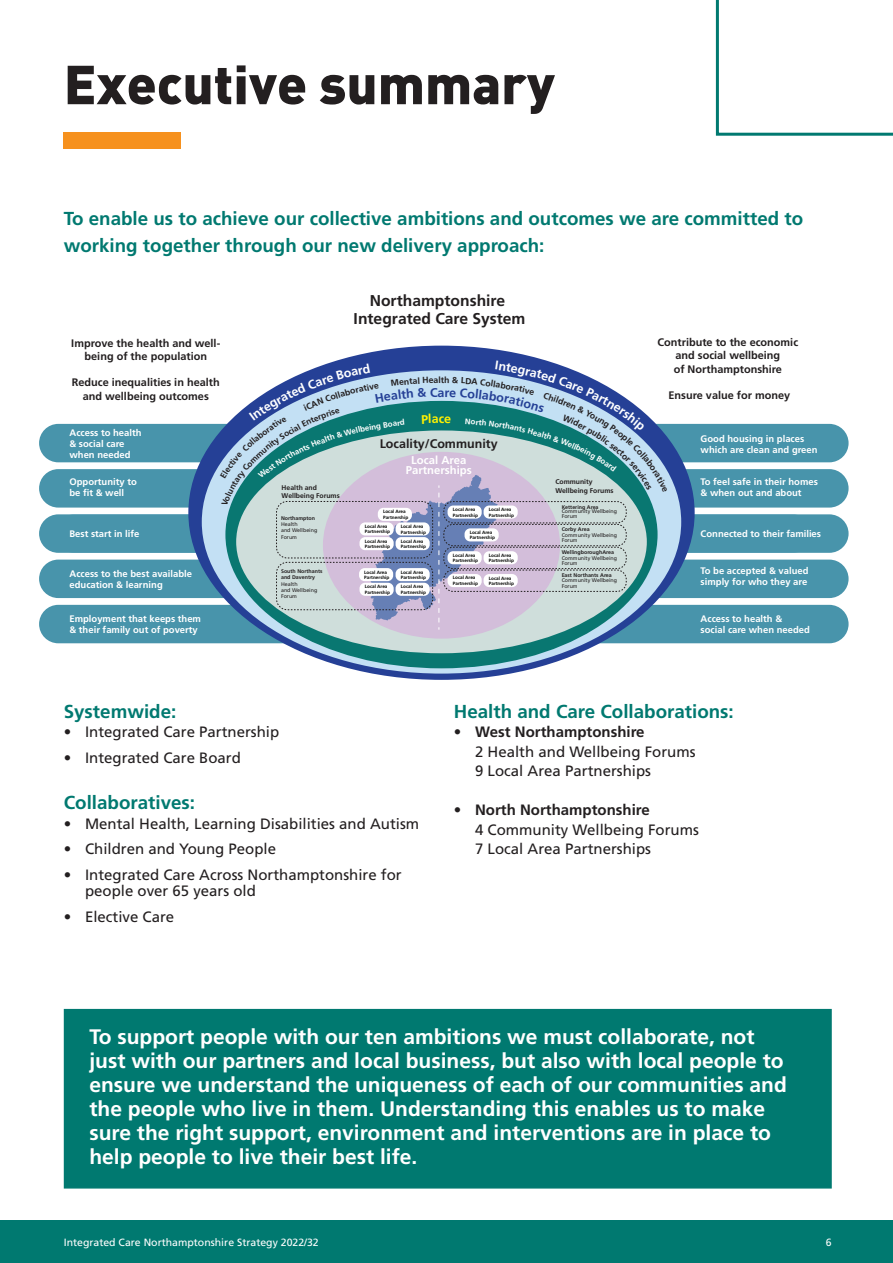
<style>
.page{position:relative;width:893px;height:1263px;background:#fff}
.page>*{position:absolute;margin:0;border:0;box-sizing:border-box;transform-origin:0 0}
.t1{font:900 54px "DIN";color:#231f20}
.t2{font:700 21px/24px "Frutiger LT Std";color:#fff}
.t3{font:700 18.75px/27px "Frutiger LT Std";color:#007970}
.t4{font:700 15.6px/18.8px "Frutiger LT Std";color:#231f20;text-align:center}
.t5{font:15px/16.5px "Frutiger LT Std";color:#231f20}
.t6{font:700 15px "Frutiger LT Std";color:#231f20}
.t7{font:700 12.45px "Frutiger LT Std";color:#231f20}
.t8{font:700 11.25px/9.6px "Frutiger LT Std";color:#fff;text-align:center}
.t9{font:700 10.95px/13px "Frutiger LT Std";color:#231f20;text-align:center}
.t10{font:10.5px "Frutiger LT Std";color:#fff}
.t11{font:700 9.45px/10.9px "Frutiger LT Std";color:#fff}
.t12{font:700 6.9px/8.2px "Frutiger LT Std";color:#231f20}
.t13{font:5.4px/5.4px "Frutiger LT Std";color:#231f20}
.t14{font:700 5.4px/6.4px "Frutiger LT Std";color:#231f20}
.t15{font:700 4.65px/5.6px "Frutiger LT Std";color:#040503}
.s1{font-weight:700}
.s2{font-weight:400}
</style>
<div class="page">
<svg style="left:716px;top:0;width:177px;height:136px"></svg>
<div style="left:64px;top:132px;width:117px;height:16px;background:#f6911e"></div>
<div style="left:0;top:1220px;width:893px;height:43px;background:#007970"></div>
<div style="left:64px;top:1009px;width:768px;height:179px;background:#007970"></div>
<div style="left:542px;top:424px;width:307px;height:38px;background:#4894ab;border-radius:19px"></div>
<div style="left:542px;top:469px;width:307px;height:39px;background:#4894ab;border-radius:19px"></div>
<div style="left:542px;top:514px;width:307px;height:39px;background:#4894ab;border-radius:19px"></div>
<div style="left:542px;top:560px;width:307px;height:38px;background:#4894ab;border-radius:19px"></div>
<div style="left:453px;top:605px;width:396px;height:38px;background:#4894ab;border-radius:19px"></div>
<div style="left:39px;top:424px;width:307px;height:38px;background:#4894ab;border-radius:19px"></div>
<div style="left:39px;top:469px;width:307px;height:39px;background:#4894ab;border-radius:19px"></div>
<div style="left:39px;top:514px;width:307px;height:39px;background:#4894ab;border-radius:19px"></div>
<div style="left:39px;top:560px;width:307px;height:38px;background:#4894ab;border-radius:19px"></div>
<div style="left:39px;top:605px;width:439px;height:38px;background:#4894ab;border-radius:19px"></div>
<div style="left:188px;top:346px;width:507px;height:334px;background:#254096;border-radius:50%"></div>
<div style="left:202px;top:370px;width:479px;height:304px;background:#c3e0f4;border-radius:50%"></div>
<div style="left:225px;top:401px;width:433px;height:267px;background:#097771;border-radius:50%"></div>
<svg style="left:236px;top:430px;width:411px;height:223px;background:#cfd9da"></svg>
<svg style="left:220px;top:361px;width:447px;height:269px"></svg>
<p class="t1" style="left:64px;top:49px;width:492px">Executive summary</p>
<p class="t3" style="left:64px;top:205px;width:741px">To enable us to achieve our collective ambitions and outcomes we are committed to working together through our new delivery approach:</p>
<p class="t9" style="left:71px;top:337px;width:150px">Improve the health and well&shy;being of the population</p>
<p class="t9" style="left:72px;top:376px;width:149px">Reduce inequalities in health and wellbeing outcomes</p>
<p class="t11" style="left:70px;top:428px;width:74px">Access to health &amp; social care when needed</p>
<p class="t11" style="left:70px;top:477px;width:69px">Opportunity to be fit &amp; well</p>
<p class="t11" style="left:70px;top:528px;width:71px">Best start in life</p>
<p class="t11" style="left:70px;top:568px;width:124px">Access to the best available education &amp; learning</p>
<p class="t11" style="left:70px;top:613px;width:133px">Employment that keeps them &amp; their family out of poverty</p>
<p class="t4" style="left:354px;top:291px;width:173px">Northamptonshire<br>Integrated Care System</p>
<p class="t12" style="left:282px;top:483px;width:60px">Health and<br>Wellbeing Forums</p>
<p class="t13" style="left:281px;top:514px;width:38px;line-height:6.4px"><span class="s1">Northampton<br></span>Health<br>and Wellbeing<br>Forum</p>
<p class="t14" style="left:281px;top:568px;width:43px">South Northants and Daventry<br><span class="s2">Health<br>and Wellbeing<br>Forum</span></p>
<p class="t7" style="left:380px;top:436px;width:119px">Locality/Community</p>
<p class="t8" style="left:406px;top:456px;width:67px">Local Area<br>Partnerships</p>
<p class="t15" style="left:383px;top:509px;width:27px">Local Area<br>Partnership</p>
<p class="t15" style="left:365px;top:523px;width:27px">Local Area<br>Partnership</p>
<p class="t15" style="left:401px;top:523px;width:27px">Local Area<br>Partnership</p>
<p class="t15" style="left:365px;top:538px;width:27px">Local Area<br>Partnership</p>
<p class="t15" style="left:401px;top:538px;width:27px">Local Area<br>Partnership</p>
<p class="t15" style="left:453px;top:507px;width:27px">Local Area<br>Partnership</p>
<p class="t15" style="left:489px;top:507px;width:27px">Local Area<br>Partnership</p>
<p class="t15" style="left:470px;top:529px;width:27px">Local Area<br>Partnership</p>
<p class="t15" style="left:453px;top:552px;width:27px">Local Area<br>Partnership</p>
<p class="t15" style="left:489px;top:552px;width:27px">Local Area<br>Partnership</p>
<p class="t15" style="left:453px;top:575px;width:27px">Local Area<br>Partnership</p>
<p class="t15" style="left:489px;top:575px;width:27px">Local Area<br>Partnership</p>
<p class="t15" style="left:364px;top:569px;width:27px">Local Area<br>Partnership</p>
<p class="t15" style="left:365px;top:584px;width:27px">Local Area<br>Partnership</p>
<p class="t15" style="left:401px;top:584px;width:27px">Local Area<br>Partnership</p>
<p class="t15" style="left:401px;top:569px;width:27px">Local Area<br>Partnership</p>
<p class="t12" style="left:555px;top:478px;width:60px">Community<br>Wellbeing Forums</p>
<p class="t13" style="left:562px;top:504px;width:57px;line-height:4.8px"><span class="s1">Kettering Area<br></span>Community Wellbeing<br>Forum</p>
<p class="t13" style="left:562px;top:527px;width:57px"><span class="s1">Corby Area<br></span>Community Wellbeing<br>Forum</p>
<p class="t13" style="left:562px;top:550px;width:57px"><span class="s1">WellingboroughArea<br></span>Community Wellbeing<br>Forum</p>
<p class="t13" style="left:562px;top:572px;width:57px"><span class="s1">East Northants Area<br></span>Community Wellbeing<br>Forum</p>
<p class="t9" style="left:657px;top:336px;width:142px">Contribute to the economic and social wellbeing<br>of Northamptonshire</p>
<p class="t9" style="left:668px;top:388px;width:123px">Ensure value for money</p>
<p class="t11" style="left:701px;top:433px;width:118px">Good housing in places which are clean and green</p>
<p class="t11" style="left:701px;top:477px;width:119px">To feel safe in their homes &amp; when out and about</p>
<p class="t11" style="left:701px;top:528px;width:122px">Connected to their families</p>
<p class="t11" style="left:701px;top:566px;width:109px">To be accepted &amp; valued simply for who they are</p>
<p class="t11" style="left:701px;top:613px;width:111px">Access to health &amp;<br>social care when needed</p>
<p class="t3" style="left:64px;top:698px;width:114px">Systemwide:</p>
<p class="t5" style="left:64px;top:724px;width:217px">• Integrated Care Partnership</p>
<p class="t5" style="left:64px;top:749px;width:179px">• Integrated Care Board</p>
<p class="t3" style="left:64px;top:789px;width:133px">Collaboratives:</p>
<p class="t5" style="left:64px;top:815px;width:357px">• Mental Health, Learning Disabilities and Autism</p>
<p class="t5" style="left:64px;top:841px;width:214px">• Children and Young People</p>
<p class="t5" style="left:85px;top:866px;width:318px;text-indent:-21px">• Integrated Care Across Northamptonshire for people over 65 years old</p>
<p class="t5" style="left:64px;top:908px;width:112px">• Elective Care</p>
<p class="t3" style="left:454px;top:698px;width:281px">Health and Care Collaborations:</p>
<p class="t6" style="left:454px;top:723px;width:192px">• West Northamptonshire</p>
<p class="t5" style="left:475px;top:743px;width:222px">2 Health and Wellbeing Forums</p>
<p class="t5" style="left:475px;top:763px;width:177px">9 Local Area Partnerships</p>
<p class="t6" style="left:454px;top:801px;width:197px">• North Northamptonshire</p>
<p class="t5" style="left:475px;top:821px;width:225px">4 Community Wellbeing Forums</p>
<p class="t5" style="left:475px;top:841px;width:177px">7 Local Area Partnerships</p>
<p class="t2" style="left:89px;top:1024px;width:699px">To support people with our ten ambitions we must collaborate, not just with our partners and local business, but also with local people to ensure we understand the uniqueness of each of our communities and the people who live in them. Understanding this enables us to make sure the right support, environment and interventions are in place to help people to live their best life.</p>
<p class="t10" style="left:64px;top:1236px;width:257px">Integrated Care Northamptonshire Strategy 2022/32</p>
<p class="t10" style="left:826px;top:1236px;width:7px">6</p>
</div>
